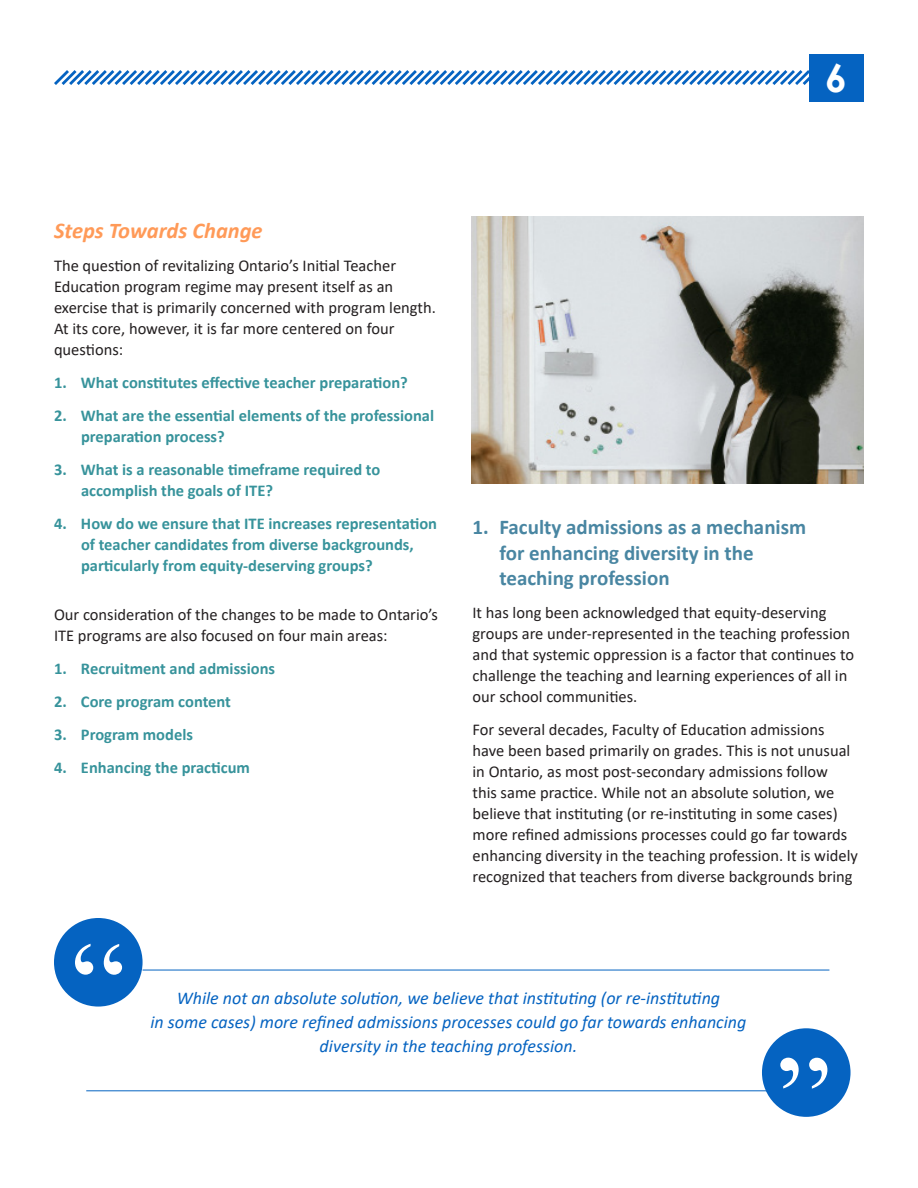
<style>
.page{position:relative;width:918px;height:1188px;background:#fff}
.page>*{position:absolute;margin:0;border:0;box-sizing:border-box;transform-origin:0 0}
.t1{font:123px "Times New Roman";color:#fff}
.t2{font:700 39px "Century Gothic";color:#fff}
.t3{font:italic 700 22.5px "Calibri";color:#ff9a58}
.t4{font:700 21px/25.5px "Calibri";color:#4986a2}
.t5{font:italic 18px/24px "Calibri";color:#0563c1;text-align:center}
.t6{font:16.5px/21px "Calibri";color:#231f20}
.t7{font:700 16.5px/21px "Calibri";color:#37939b}
</style>
<div class="page">
<div style="left:54px;top:918px;width:89px;height:89px;background:#0563c1;border-radius:50%"></div>
<hr style="left:143px;top:970px;width:686px;height:1px;background:#0563c1">
<hr style="left:86px;top:1091px;width:700px;height:1px;background:#0563c1">
<div style="left:762px;top:1028px;width:89px;height:89px;background:#0563c1;border-radius:50%"></div>
<img style="left:471px;top:216px;width:393px;height:268px">
<svg style="left:54px;top:70px;width:755px;height:15px"></svg>
<div style="left:809px;top:54px;width:55px;height:47px;background:#0563c1"></div>
<p class="t2" style="left:825px;top:48px;width:23px">6</p>
<p class="t3" style="left:54px;top:214px;width:210px">Steps Towards Change</p>
<p class="t6" style="left:54px;top:254px;width:383px">The question of revitalizing Ontario’s Initial Teacher Education program regime may present itself as an exercise that is primarily concerned with program length.<br>At its core, however, it is far more centered on four questions:</p>
<p class="t7" style="left:54px;top:371px;width:355px">1. What constitutes effective teacher preparation?</p>
<p class="t7" style="left:81px;top:404px;width:355px;text-indent:-27px">2. What are the essential elements of the professional preparation process?</p>
<p class="t7" style="left:81px;top:458px;width:301px;text-indent:-27px">3. What is a reasonable timeframe required to accomplish the goals of ITE?</p>
<p class="t7" style="left:81px;top:512px;width:358px;text-indent:-27px">4. How do we ensure that ITE increases representation of teacher candidates from diverse backgrounds, particularly from equity-deserving groups?</p>
<p class="t6" style="left:54px;top:604px;width:386px">Our consideration of the changes to be made to Ontario’s<br>ITE programs are also focused on four main areas:</p>
<p class="t7" style="left:54px;top:658px;width:223px">1. Recruitment and admissions</p>
<p class="t7" style="left:54px;top:691px;width:178px">2. Core program content</p>
<p class="t7" style="left:54px;top:724px;width:141px">3. Program models</p>
<p class="t7" style="left:54px;top:757px;width:197px">4. Enhancing the practicum</p>
<p class="t1" style="left:71px;top:899px;width:56px">“</p>
<p class="t4" style="left:500px;top:514px;width:308px;text-indent:-27px">1. Faculty admissions as a mechanism for enhancing diversity in the teaching profession</p>
<p class="t6" style="left:472px;top:602px;width:383px">It has long been acknowledged that equity-deserving groups are under-represented in the teaching profession and that systemic oppression is a factor that continues to challenge the teaching and learning experiences of all in our school communities.</p>
<p class="t6" style="left:472px;top:719px;width:387px">For several decades, Faculty of Education admissions have been based primarily on grades. This is not unusual in Ontario, as most post-secondary admissions follow<br>this same practice. While not an absolute solution, we believe that instituting (or re-instituting in some cases) more refined admissions processes could go far towards enhancing diversity in the teaching profession. It is widely recognized that teachers from diverse backgrounds bring</p>
<p class="t5" style="left:151px;top:985px;width:597px">While not an absolute solution, we believe that instituting (or re-instituting<br>in some cases) more refined admissions processes could go far towards enhancing diversity in the teaching profession.</p>
<p class="t1" style="left:831px;top:1133px;width:56px;rotate:-180deg">“</p>
</div>
